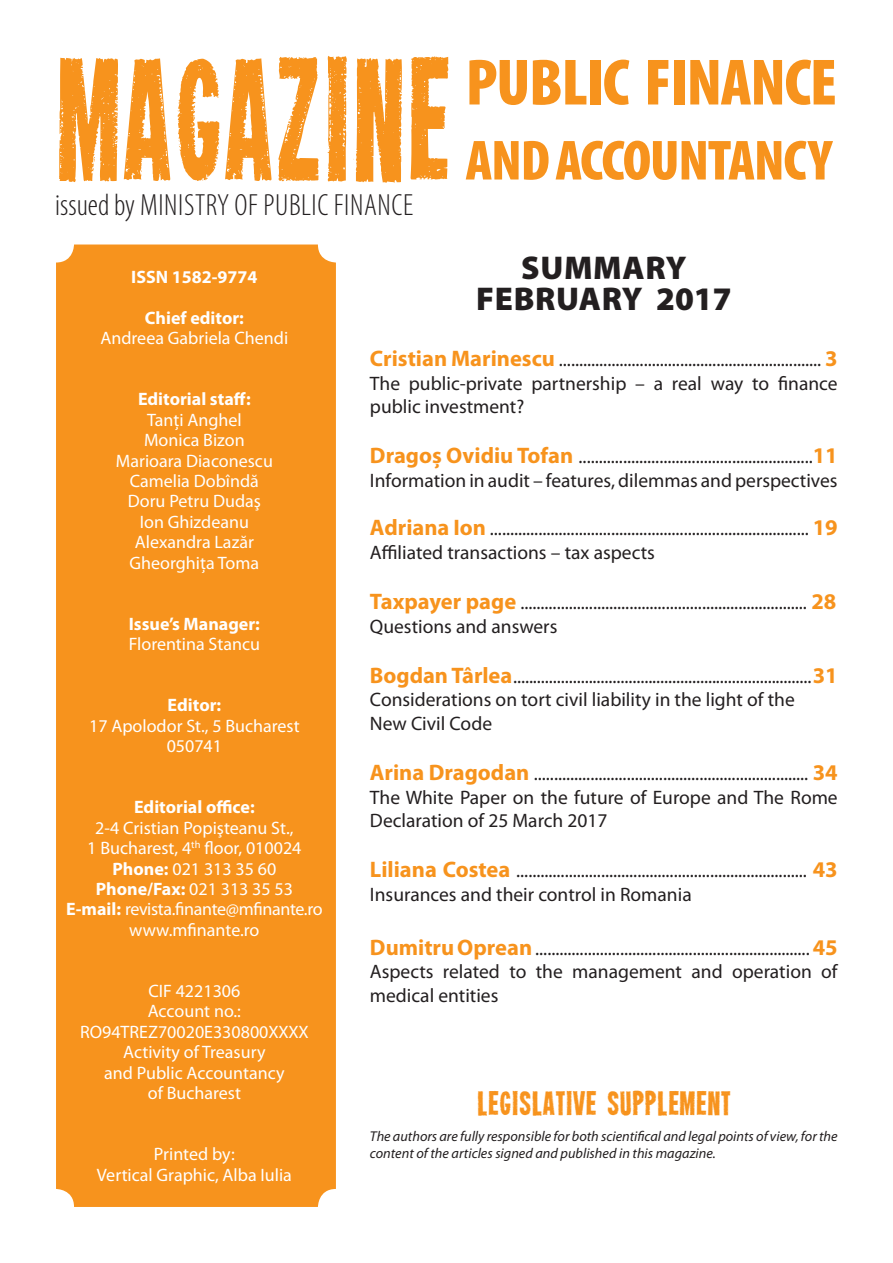
<style>
.page{position:relative;width:893px;height:1263px;background:#fff}
.page>*{position:absolute;margin:0;border:0;box-sizing:border-box;transform-origin:0 0}
.t1{font:900 condensed 66px "Myriad Pro";letter-spacing:-.02em;color:#f7931d}
.t2{font:900 condensed 57px "Myriad Pro";letter-spacing:-.02em;color:#f7931d}
.t3{font:900 33px "Myriad Pro";letter-spacing:.02em;color:#231f20}
.t4{font:300 condensed 30.75px "Myriad Pro";letter-spacing:.02em;color:#231f20}
.t5{font:30px "Heavyweight";color:#f7931d}
.Body_Text_Indent{font:19.5px/23.4px "Myriad Pro";color:#231f20}
.t6{font:18px/20.4px "Myriad Pro";color:#fff;text-align:center}
.t7{font:700 18px "Myriad Pro";color:#fff}
.t8{font:18px "Myriad Pro";letter-spacing:-.02em;color:#fff}
.t9{font:italic 14.25px/17.1px "Myriad Pro";color:#231f20}
.s1{font-weight:700}
.s2{font-weight:400}
.s3{font-weight:700;font-size:22.5px;color:#f7931d}
</style>
<div class="page">
<div style="left:56px;top:244px;width:280px;height:963px;background:#f7931d;border-radius:18px"></div>
<svg style="left:59px;top:56px;width:389px;height:127px;fill:#f7931d"></svg>
<p class="t4" style="left:55px;top:187px;width:360px">issued by MINISTRY OF PUBLIC FINANCE</p>
<p class="t1" style="left:466px;top:40px;width:373px">PUBLIC FINANCE</p>
<p class="t2" style="left:466px;top:124px;width:368px">AND ACCOUNTANCY</p>
<p class="t7" style="left:131px;top:265px;width:128px">ISSN 1582-9774</p>
<p class="t7" style="left:145px;top:306px;width:100px">Chief editor:</p>
<p class="t6" style="left:101px;top:328px;width:189px">Andreea Gabriela Chendi</p>
<p class="t7" style="left:138px;top:387px;width:114px">Editorial staff:</p>
<p class="t6" style="left:147px;top:409px;width:96px">Tanți Anghel</p>
<p class="t6" style="left:144px;top:430px;width:102px">Monica Bizon</p>
<p class="t6" style="left:116px;top:450px;width:159px">Marioara Diaconescu</p>
<p class="t6" style="left:130px;top:470px;width:131px">Camelia Dobîndă</p>
<p class="t6" style="left:128px;top:491px;width:135px">Doru Petru Dudaş</p>
<p class="t6" style="left:140px;top:511px;width:111px">Ion Ghizdeanu</p>
<p class="t6" style="left:135px;top:532px;width:121px">Alexandra Lazăr</p>
<p class="t6" style="left:130px;top:552px;width:131px">Gheorghiţa Toma</p>
<p class="t7" style="left:129px;top:612px;width:133px">Issue’s Manager:</p>
<p class="t6" style="left:129px;top:634px;width:133px">Florentina Stancu</p>
<p class="t7" style="left:168px;top:693px;width:55px">Editor:</p>
<p class="t6" style="left:89px;top:715px;width:212px">17 Apolodor St., 5 Bucharest<br>050741</p>
<p class="t7" style="left:134px;top:795px;width:122px">Editorial office:</p>
<p class="t6" style="left:95px;top:817px;width:200px">2-4 Cristian Popişteanu St.,</p>
<p class="t6" style="left:87px;top:838px;width:216px">1 Bucharest, 4<sup>th</sup> floor, 010024</p>
<p class="t6" style="left:113px;top:858px;width:165px"><span class="s1">Phone:</span> 021 313 35 60</p>
<p class="t7" style="left:96px;top:877px;width:199px">Phone/Fax: <span class="s2">021 313 35 53</span></p>
<p class="t8" style="left:66px;top:898px;width:258px"><span class="s1">E-mail:</span> revista.finante@mfinante.ro</p>
<p class="t6" style="left:129px;top:919px;width:132px">www.mfinante.ro</p>
<p class="t6" style="left:148px;top:980px;width:93px">CIF 4221306</p>
<p class="t6" style="left:148px;top:1001px;width:95px">Account no.:</p>
<p class="t6" style="left:80px;top:1021px;width:230px">RO94TREZ70020E330800XXXX</p>
<p class="t6" style="left:123px;top:1042px;width:144px">Activity of Treasury</p>
<p class="t6" style="left:104px;top:1062px;width:182px">and Public Accountancy of Bucharest</p>
<p class="t6" style="left:154px;top:1144px;width:82px">Printed by:</p>
<p class="t6" style="left:97px;top:1164px;width:197px">Vertical Graphic, Alba Iulia</p>
<p class="t3" style="left:521px;top:246px;width:167px">SUMMARY</p>
<p class="t3" style="left:476px;top:277px;width:257px">FEBRUARY 2017</p>
<p class="Body_Text_Indent" style="left:370px;top:348px;width:469px"><span class="s3">Cristian Marinescu</span> ................................................................. <span class="s3">3</span></p>
<p class="Body_Text_Indent" style="left:370px;top:371px;width:469px">The public-private partnership – a real way to finance public investment?</p>
<p class="Body_Text_Indent" style="left:370px;top:445px;width:469px"><span class="s3">Dragoș Ovidiu Tofan</span> ..........................................................<span class="s3">11</span></p>
<p class="Body_Text_Indent" style="left:370px;top:468px;width:469px">Information in audit – features, dilemmas and perspectives</p>
<p class="Body_Text_Indent" style="left:370px;top:517px;width:469px"><span class="s3">Adriana Ion</span> ............................................................................... <span class="s3">19</span></p>
<p class="Body_Text_Indent" style="left:370px;top:540px;width:286px">Affiliated transactions – tax aspects</p>
<p class="Body_Text_Indent" style="left:370px;top:591px;width:468px"><span class="s3">Taxpayer page</span> ....................................................................... <span class="s3">28</span></p>
<p class="Body_Text_Indent" style="left:370px;top:614px;width:189px">Questions and answers</p>
<p class="Body_Text_Indent" style="left:370px;top:664px;width:469px"><span class="s3">Bogdan Târlea</span> ........................................................................... <span class="s3">31<br></span>Considerations on tort civil liability in the light of the</p>
<p class="Body_Text_Indent" style="left:370px;top:711px;width:124px">New Civil Code</p>
<p class="Body_Text_Indent" style="left:370px;top:762px;width:469px"><span class="s3">Arina Dragodan</span> .................................................................... <span class="s3">34</span></p>
<p class="Body_Text_Indent" style="left:370px;top:785px;width:469px">The White Paper on the future of Europe and The Rome<br>Declaration of 25 March 2017</p>
<p class="Body_Text_Indent" style="left:370px;top:859px;width:469px"><span class="s3">Liliana Costea</span> ........................................................................ <span class="s3">43<br></span>Insurances and their control in Romania</p>
<p class="Body_Text_Indent" style="left:370px;top:936px;width:469px;text-align:justify"><span class="s3">Dumitru Oprean</span> .................................................................... <span class="s3">45<br></span>Aspects related to the management and operation of medical entities</p>
<p class="t5" style="left:477px;top:1091px;width:255px">LEGISLATIVE SUPPLEMENT</p>
<p class="t9" style="left:370px;top:1128px;width:469px">The authors are fully responsible for both scientifical and legal points of view, for the content of the articles signed and published in this magazine.</p>
</div>
